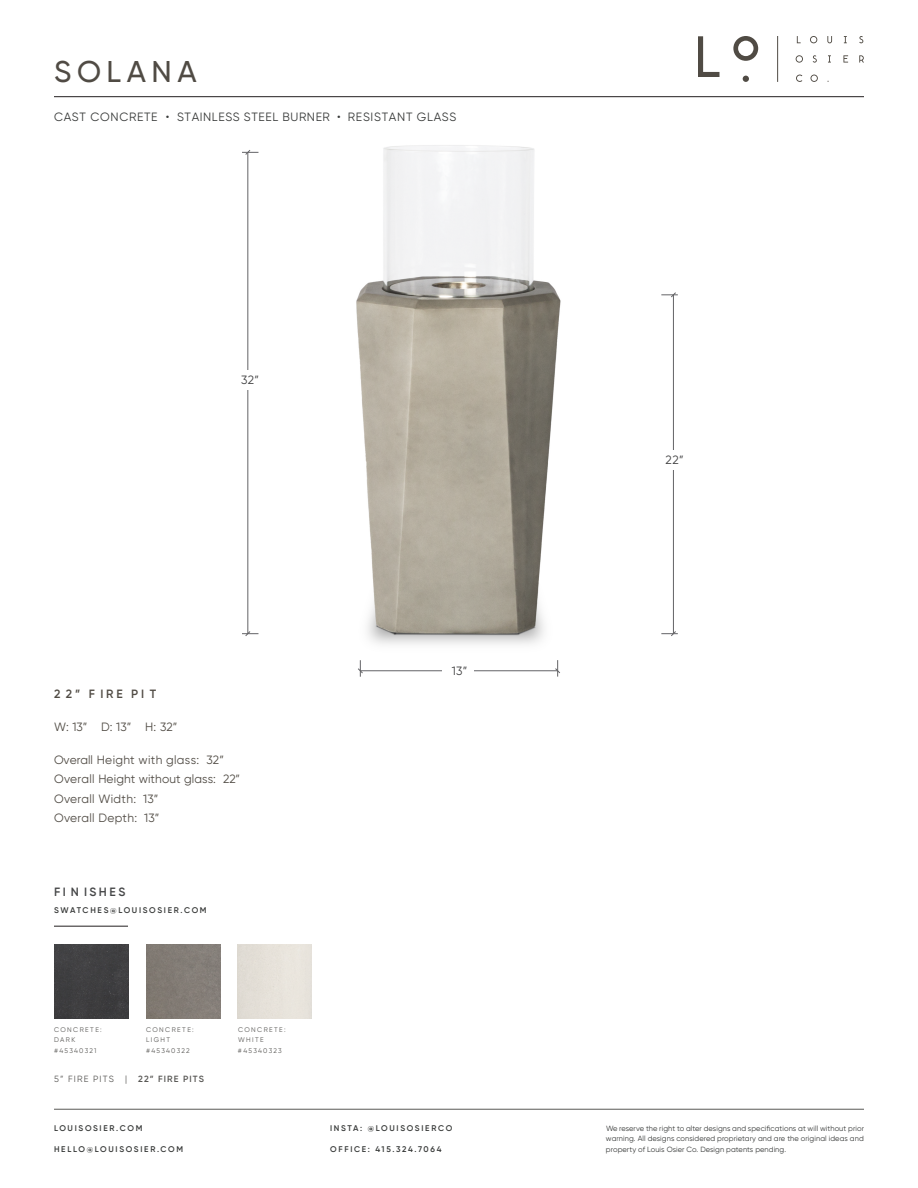
<style>
.page{position:relative;width:918px;height:1188px;background:#fff}
.page>*{position:absolute;margin:0;border:0;box-sizing:border-box;transform-origin:0 0}
.t1{font:500 30px "Gilroy";letter-spacing:.185em;color:#504b44}
.t2{font:12px/19.6px "Gilroy";letter-spacing:.01em;color:#504b44}
.t3{font:12px "Gilroy";letter-spacing:.06em;color:#383a39}
.t4{font:600 12px "Gilroy";color:#504b44}
.t5{font:12px "Gilroy";color:#3e3e3f}
.t6{font:600 12px "Gilroy";letter-spacing:.21em;color:#454647}
.t7{font:9px "Gilroy";letter-spacing:.13em;color:#595855}
.t8{font:600 8.25px "Gilroy";letter-spacing:.205em;color:#383a39}
.t9{font:7.5px/10.5px "Gilroy";letter-spacing:.01em;color:#383a39;text-align:justify}
.t10{font:6.75px/10.5px "Gilroy";letter-spacing:.21em;color:#595855}
.s1{font-weight:600}
.s2{font-weight:700}
</style>
<div class="page">
<img style="left:247px;top:145px;width:426px;height:500px">
<hr style="left:54px;top:1109px;width:810px;height:1px;background:#595855">
<svg style="left:810px;top:36px;width:7px;height:7px"></svg>
<svg style="left:827px;top:36px;width:5px;height:7px"></svg>
<svg style="left:844px;top:36px;width:3px;height:7px"></svg>
<svg style="left:859px;top:36px;width:4px;height:7px"></svg>
<svg style="left:796px;top:55px;width:7px;height:8px"></svg>
<svg style="left:813px;top:55px;width:4px;height:8px"></svg>
<svg style="left:828px;top:55px;width:3px;height:8px"></svg>
<svg style="left:843px;top:55px;width:5px;height:8px"></svg>
<svg style="left:859px;top:55px;width:5px;height:8px"></svg>
<svg style="left:796px;top:75px;width:6px;height:7px"></svg>
<svg style="left:810px;top:75px;width:8px;height:7px"></svg>
<hr style="left:777px;top:36px;width:1px;height:46px;background:#504b44">
<svg style="left:698px;top:36px;width:21px;height:41px"></svg>
<svg style="left:733px;top:36px;width:25px;height:25px"></svg>
<svg style="left:743px;top:76px;width:6px;height:6px"></svg>
<hr style="left:54px;top:96px;width:810px;height:1px;background:#231f20">
<hr style="left:360px;top:671px;width:198px;height:1px;background:#636366">
<svg style="left:555px;top:660px;width:5px;height:17px"></svg>
<div style="left:442px;top:663px;width:31px;height:16px;background:#fff"></div>
<svg style="left:358px;top:660px;width:5px;height:17px"></svg>
<hr style="left:248px;top:152px;width:1px;height:482px;background:#636366">
<svg style="left:242px;top:631px;width:16px;height:5px"></svg>
<svg style="left:242px;top:150px;width:16px;height:5px"></svg>
<div style="left:243px;top:370px;width:10px;height:19px;background:#fff"></div>
<hr style="left:673px;top:295px;width:1px;height:339px;background:#636366">
<svg style="left:661px;top:631px;width:17px;height:5px"></svg>
<svg style="left:661px;top:292px;width:17px;height:6px"></svg>
<div style="left:672px;top:451px;width:9px;height:19px;background:#fff"></div>
<div style="left:54px;top:945px;width:74px;height:74px;background:#3f3f41"></div>
<div style="left:146px;top:945px;width:74px;height:74px;background:#837c76"></div>
<hr style="left:54px;top:926px;width:74px;height:1px;background:#231f20">
<h1 class="t1" style="left:54px;top:53px;width:144px">SOLANA</h1>
<h2 class="t3" style="left:54px;top:109px;width:404px">CAST CONCRETE • STAINLESS STEEL BURNER • RESISTANT GLASS</h2>
<h2 class="t5" style="left:241px;top:372px;width:20px">32”</h2>
<h2 class="t4" style="left:54px;top:686px;width:104px">2 2” F IRE PI T</h2>
<h2 class="t2" style="left:54px;top:716px;width:125px">W: 13” D: 13” H: 32”</h2>
<h2 class="t2" style="left:54px;top:749px;width:188px">Overall Height with glass: 32”<br>Overall Height without glass: 22”<br>Overall Width: 13”<br>Overall Depth: 13”</h2>
<h2 class="t6" style="left:54px;top:885px;width:73px">FI N ISHES</h2>
<p class="t8" style="left:54px;top:905px;width:154px">SWATCHES@LOUISOSIER.COM</p>
<h2 class="t5" style="left:452px;top:664px;width:17px">13”</h2>
<p class="t10" style="left:54px;top:1024px;width:49px">CONCRETE:<br>DARK #45340321</p>
<p class="t10" style="left:146px;top:1024px;width:49px">CONCRETE:<br>LIGHT #45340322</p>
<p class="t10" style="left:238px;top:1024px;width:49px">CONCRETE:<br>WHITE #45340323</p>
<p class="t7" style="left:54px;top:1073px;width:151px">5” FIRE PITS | <span class="s1">22” FIRE PITS</span></p>
<p class="t8" style="left:54px;top:1123px;width:90px">LOUISOSIER.COM</p>
<p class="t8" style="left:54px;top:1144px;width:131px">HELLO@LOUISOSIER.COM</p>
<p class="t8" style="left:330px;top:1123px;width:124px">INSTA: <span class="s2">@</span>LOUISOSIERCO</p>
<p class="t8" style="left:330px;top:1144px;width:113px">OFFICE: 415.324.7064</p>
<h2 class="t5" style="left:666px;top:453px;width:20px">22”</h2>
<p class="t9" style="left:606px;top:1123px;width:260px">We reserve the right to alter designs and specifications at will without prior warning. All designs considered proprietary and are the original ideas and property of Louis Osier Co. Design patents pending.</p>
</div>
